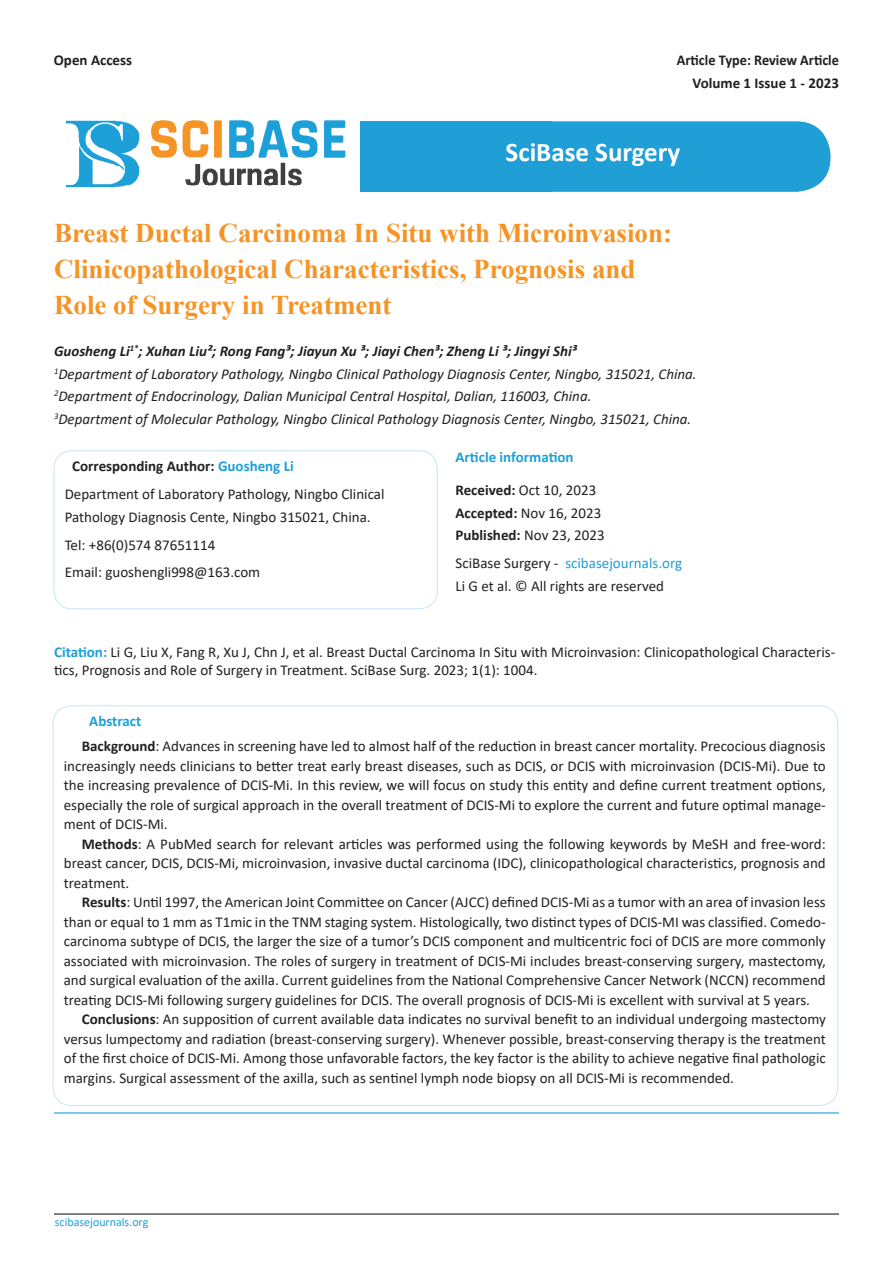
<style>
.page{position:relative;width:893px;height:1263px;background:#fff}
.page>*{position:absolute;margin:0;border:0;box-sizing:border-box;transform-origin:0 0}
.t1{font:700 27px/36px "Times New Roman";color:#f59325}
.t2{font:700 27px "Calibri";color:#fff}
.t3{font:15px/19.5px "Calibri";color:#231f20}
.t4{font:italic 15px "Calibri";color:#231f20}
.t5{font:italic 700 15px "Calibri";color:#231f20}
.t6{font:700 15px "Calibri";color:#231f20}
.t7{font:700 15px "Calibri";color:#1f9fd6}
.t8{font:700 15px "Calibri";color:#231f20;scale:.95 1}
.t9{font:12px "Calibri";color:#1f9fd6}
.s1{color:#1f9fd6}
.s2{font-weight:700}
.s3{font-weight:700;color:#1f9fd6}
</style>
<div class="page">
<div style="left:54px;top:451px;width:383px;height:158px;border:1px solid #c7e7f5;border-radius:18px"></div>
<hr style="left:54px;top:1213px;width:785px;height:1px;background:#231f20">
<hr style="left:54px;top:1112px;width:785px;height:1px;background:#1f9fd6">
<div style="left:415px;top:121px;width:415px;height:71px;background:#1f9fd6;border-radius:34px"></div>
<img style="left:67px;top:120px;width:279px;height:68px">
<div style="left:360px;top:121px;width:192px;height:71px;background:#1f9fd6"></div>
<p class="t6" style="left:54px;top:50px;width:80px">Open Access</p>
<p class="t8" style="left:677px;top:50px;width:172px">Article Type: Review Article</p>
<p class="t6" style="left:692px;top:72px;width:148px">Volume 1 Issue 1 - 2023</p>
<p class="t2" style="left:506px;top:133px;width:176px">SciBase Surgery</p>
<p class="t1" style="left:54px;top:214px;width:620px">Breast Ductal Carcinoma In Situ with Microinvasion:<br>Clinicopathological Characteristics, Prognosis and</p>
<p class="t1" style="left:54px;top:286px;width:339px">Role of Surgery in Treatment</p>
<p class="t5" style="left:54px;top:340px;width:524px">Guosheng Li<sup>1*</sup>; Xuhan Liu²; Rong Fang³; Jiayun Xu ³; Jiayi Chen³; Zheng Li ³; Jingyi Shi³</p>
<p class="t4" style="left:54px;top:363px;width:644px"><sup>1</sup>Department of Laboratory Pathology, Ningbo Clinical Pathology Diagnosis Center, Ningbo, 315021, China.</p>
<p class="t4" style="left:54px;top:386px;width:539px"><sup>2</sup>Department of Endocrinology, Dalian Municipal Central Hospital, Dalian, 116003, China.</p>
<p class="t4" style="left:54px;top:408px;width:639px"><sup>3</sup>Department of Molecular Pathology, Ningbo Clinical Pathology Diagnosis Center, Ningbo, 315021, China.</p>
<p class="t6" style="left:72px;top:456px;width:223px">Corresponding Author: <span class="s1">Guosheng Li</span></p>
<p class="t3" style="left:65px;top:482px;width:321px;line-height:22.5px">Department of Laboratory Pathology, Ningbo Clinical<br>Pathology Diagnosis Cente, Ningbo 315021, China.</p>
<p class="t3" style="left:65px;top:534px;width:152px">Tel: +86(0)574 87651114</p>
<p class="t3" style="left:65px;top:562px;width:197px">Email: guoshengli998@163.com</p>
<p class="t7" style="left:455px;top:446px;width:120px">Article information</p>
<p class="t3" style="left:455px;top:478px;width:151px;line-height:22.5px"><span class="s2">Received:</span> Oct 10, 2023<br><span class="s2">Accepted:</span> Nov 16, 2023<br><span class="s2">Published:</span> Nov 23, 2023</p>
<p class="t3" style="left:455px;top:551px;width:228px;line-height:22.5px">SciBase Surgery - <span class="s1">scibasejournals.org<br></span>Li G et al. © All rights are reserved</p>
<p class="t3" style="left:54px;top:643px;width:783px;line-height:18px"><span class="s3">Citation:</span> Li G, Liu X, Fang R, Xu J, Chn J, et al. Breast Ductal Carcinoma In Situ with Microinvasion: Clinicopathological Characteris&shy;tics, Prognosis and Role of Surgery in Treatment. SciBase Surg. 2023; 1(1): 1004.</p>
<p class="t7" style="left:89px;top:711px;width:53px">Abstract</p>
<p class="t3" style="left:64px;top:736px;width:764px;text-align:justify;text-indent:18px"><span class="s2">Background</span>: Advances in screening have led to almost half of the reduction in breast cancer mortality. Precocious diagnosis increasingly needs clinicians to better treat early breast diseases, such as DCIS, or DCIS with microinvasion (DCIS-Mi). Due to the increasing prevalence of DCIS-Mi. In this review, we will focus on study this entity and define current treatment options, especially the role of surgical approach in the overall treatment of DCIS-Mi to explore the current and future optimal manage&shy;ment of DCIS-Mi.</p>
<p class="t3" style="left:64px;top:833px;width:763px;text-align:justify;text-indent:18px"><span class="s2">Methods</span>: A PubMed search for relevant articles was performed using the following keywords by MeSH and free-word: breast cancer, DCIS, DCIS‐Mi, microinvasion, invasive ductal carcinoma (IDC), clinicopathological characteristics, prognosis and treatment.</p>
<p class="t3" style="left:64px;top:892px;width:764px;text-align:justify;text-indent:18px"><span class="s2">Results</span>: Until 1997, the American Joint Committee on Cancer (AJCC) defined DCIS-Mi as a tumor with an area of invasion less than or equal to 1 mm as T1mic in the TNM staging system. Histologically, two distinct types of DCIS-MI was classified. Comedo&shy;carcinoma subtype of DCIS, the larger the size of a tumor’s DCIS component and multicentric foci of DCIS are more commonly associated with microinvasion. The roles of surgery in treatment of DCIS-Mi includes breast-conserving surgery, mastectomy, and surgical evaluation of the axilla. Current guidelines from the National Comprehensive Cancer Network (NCCN) recommend treating DCIS-Mi following surgery guidelines for DCIS. The overall prognosis of DCIS-Mi is excellent with survival at 5 years.</p>
<p class="t3" style="left:64px;top:1009px;width:763px;text-align:justify;text-indent:18px"><span class="s2">Conclusions</span>: An supposition of current available data indicates no survival benefit to an individual undergoing mastectomy versus lumpectomy and radiation (breast-conserving surgery). Whenever possible, breast-conserving therapy is the treatment of the first choice of DCIS-Mi. Among those unfavorable factors, the key factor is the ability to achieve negative final pathologic margins. Surgical assessment of the axilla, such as sentinel lymph node biopsy on all DCIS-Mi is recommended.</p>
<p class="t9" style="left:55px;top:1214px;width:95px">scibasejournals.org</p>
</div>
